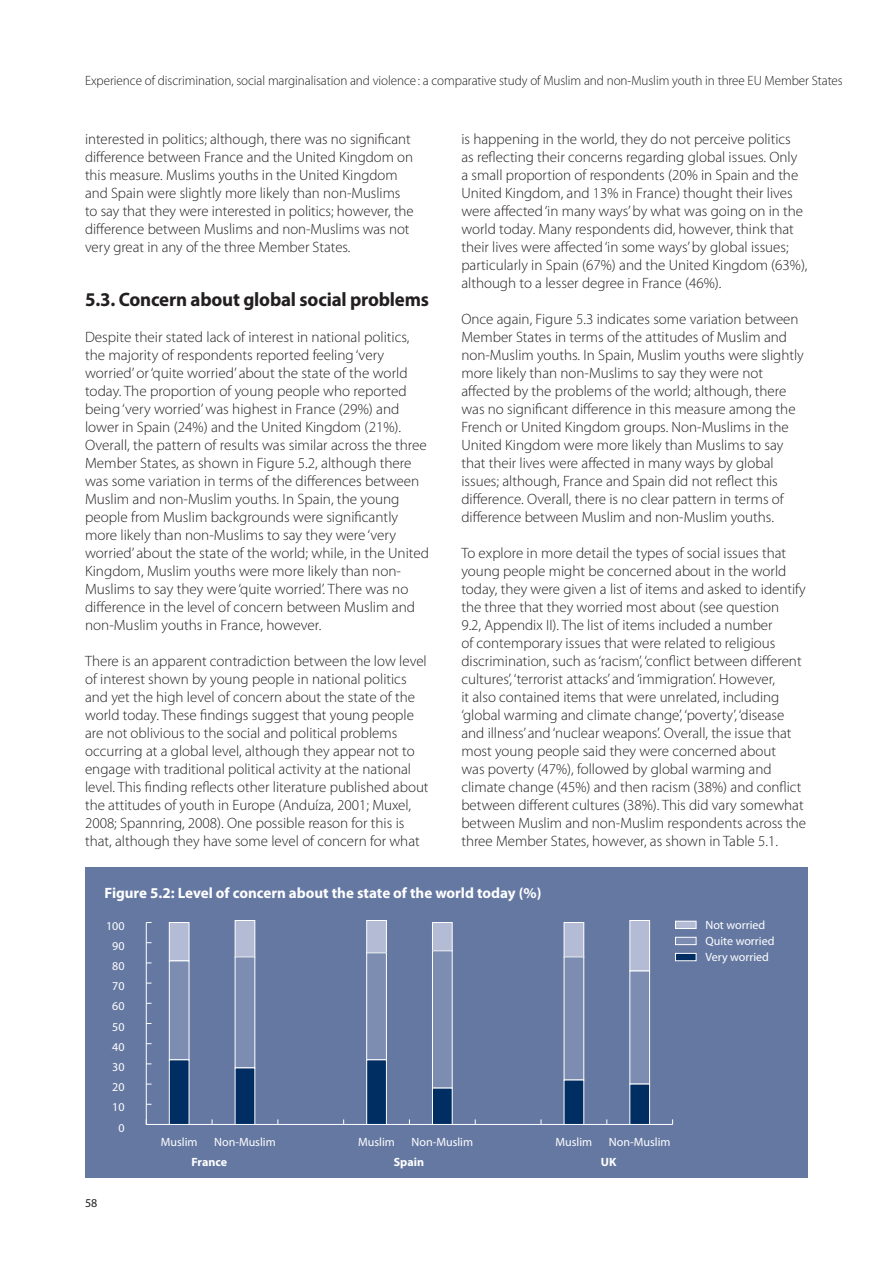
<style>
.page{position:relative;width:893px;height:1263px;background:#fff}
.page>*{position:absolute;margin:0;border:0;box-sizing:border-box;transform-origin:0 0}
.t1{font:700 19.5px "Myriad Pro";letter-spacing:-.01em;color:#231f20}
.t2{font:300 15px/18px "Myriad Pro";color:#231f20}
.t3{font:700 15px "Myriad Pro";color:#fff}
.t4{font:300 13.5px "Myriad Pro";letter-spacing:-.005em;color:#231f20}
.t5{font:12px/16.2px "Myriad Pro";color:#fff}
.t6{font:700 12px "Myriad Pro";color:#fff}
.t7{font:12px "Myriad Pro";color:#231f20}
</style>
<div class="page">
<div style="left:85px;top:867px;width:723px;height:311px;background:#6578a2"></div>
<div style="left:675px;top:921px;width:21px;height:7px;background:#b4bbd4"></div>
<div style="left:675px;top:921px;width:21px;height:8px;border:1px solid #fff"></div>
<div style="left:675px;top:937px;width:21px;height:8px;background:#7d8db2"></div>
<div style="left:675px;top:937px;width:21px;height:8px;border:1px solid #fff"></div>
<div style="left:675px;top:953px;width:21px;height:8px;background:#002d62"></div>
<div style="left:675px;top:953px;width:21px;height:8px;border:1px solid #fff"></div>
<hr style="left:146px;top:1124px;width:527px;height:1px;background:#fff">
<hr style="left:146px;top:922px;width:1px;height:202px;background:#fff">
<div style="left:169px;top:922px;width:20px;height:39px;background:#b4bbd4"></div>
<div style="left:169px;top:922px;width:20px;height:39px;border:1px solid #fff"></div>
<div style="left:235px;top:920px;width:20px;height:37px;background:#b4bbd4"></div>
<div style="left:235px;top:920px;width:20px;height:37px;border:1px solid #fff"></div>
<div style="left:367px;top:920px;width:19px;height:33px;background:#b4bbd4"></div>
<div style="left:366px;top:920px;width:21px;height:33px;border:1px solid #fff"></div>
<div style="left:432px;top:922px;width:20px;height:29px;background:#b4bbd4"></div>
<div style="left:432px;top:922px;width:21px;height:29px;border:1px solid #fff"></div>
<div style="left:564px;top:922px;width:20px;height:35px;background:#b4bbd4"></div>
<div style="left:564px;top:922px;width:20px;height:35px;border:1px solid #fff"></div>
<div style="left:630px;top:920px;width:20px;height:51px;background:#b4bbd4"></div>
<div style="left:629px;top:920px;width:21px;height:51px;border:1px solid #fff"></div>
<div style="left:169px;top:961px;width:20px;height:99px;background:#7d8db2"></div>
<div style="left:169px;top:960px;width:20px;height:100px;border:1px solid #fff"></div>
<div style="left:235px;top:957px;width:20px;height:111px;background:#7d8db2"></div>
<div style="left:235px;top:956px;width:20px;height:112px;border:1px solid #fff"></div>
<div style="left:367px;top:953px;width:19px;height:107px;background:#7d8db2"></div>
<div style="left:366px;top:952px;width:21px;height:108px;border:1px solid #fff"></div>
<div style="left:432px;top:951px;width:20px;height:137px;background:#7d8db2"></div>
<div style="left:432px;top:950px;width:21px;height:138px;border:1px solid #fff"></div>
<div style="left:564px;top:957px;width:20px;height:123px;background:#7d8db2"></div>
<div style="left:564px;top:956px;width:20px;height:124px;border:1px solid #fff"></div>
<div style="left:630px;top:971px;width:20px;height:113px;background:#7d8db2"></div>
<div style="left:629px;top:970px;width:21px;height:114px;border:1px solid #fff"></div>
<div style="left:169px;top:1060px;width:20px;height:64px;background:#002d62"></div>
<div style="left:169px;top:1059px;width:20px;height:66px;border:1px solid #fff"></div>
<div style="left:235px;top:1068px;width:20px;height:56px;background:#002d62"></div>
<div style="left:367px;top:1060px;width:19px;height:64px;background:#002d62"></div>
<div style="left:366px;top:1059px;width:21px;height:66px;border:1px solid #fff"></div>
<div style="left:432px;top:1088px;width:20px;height:36px;background:#002d62"></div>
<div style="left:432px;top:1088px;width:21px;height:37px;border:1px solid #fff"></div>
<div style="left:564px;top:1080px;width:20px;height:44px;background:#002d62"></div>
<div style="left:630px;top:1084px;width:20px;height:40px;background:#002d62"></div>
<div style="left:629px;top:1084px;width:21px;height:41px;border:1px solid #fff"></div>
<p class="t4" style="left:85px;top:75px;width:759px">Experience of discrimination, social marginalisation and violence : a comparative study of Muslim and non-Muslim youth in three EU Member States</p>
<p class="t2" style="left:85px;top:131px;width:330px">interested in politics; although, there was no significant difference between France and the United Kingdom on this measure. Muslims youths in the United Kingdom and Spain were slightly more likely than non-Muslims to say that they were interested in politics; however, the difference between Muslims and non-Muslims was not very great in any of the three Member States.</p>
<h1 class="t1" style="left:85px;top:292px;width:345px">5.3. Concern about global social problems</h1>
<p class="t2" style="left:85px;top:329px;width:345px">Despite their stated lack of interest in national politics, the majority of respondents reported feeling ‘very worried’ or ‘quite worried’ about the state of the world today. The proportion of young people who reported being ‘very worried’ was highest in France (29%) and lower in Spain (24%) and the United Kingdom (21%).<br>Overall, the pattern of results was similar across the three Member States, as shown in Figure 5.2, although there was some variation in terms of the differences between Muslim and non-Muslim youths. In Spain, the young people from Muslim backgrounds were significantly more likely than non-Muslims to say they were ‘very worried’ about the state of the world; while, in the United Kingdom, Muslim youths were more likely than non-Muslims to say they were ‘quite worried’. There was no difference in the level of concern between Muslim and non-Muslim youths in France, however.</p>
<p class="t2" style="left:85px;top:653px;width:345px">There is an apparent contradiction between the low level of interest shown by young people in national politics and yet the high level of concern about the state of the world today. These findings suggest that young people are not oblivious to the social and political problems occurring at a global level, although they appear not to engage with traditional political activity at the national level. This finding reflects other literature published about the attitudes of youth in Europe (Anduíza, 2001; Muxel, 2008; Spannring, 2008). One possible reason for this is that, although they have some level of concern for what</p>
<p class="t2" style="left:461px;top:131px;width:348px">is happening in the world, they do not perceive politics<br>as reflecting their concerns regarding global issues. Only a small proportion of respondents (20% in Spain and the United Kingdom, and 13% in France) thought their lives were affected ‘in many ways’ by what was going on in the world today. Many respondents did, however, think that their lives were affected ‘in some ways’ by global issues; particularly in Spain (67%) and the United Kingdom (63%), although to a lesser degree in France (46%).</p>
<p class="t2" style="left:461px;top:311px;width:344px">Once again, Figure 5.3 indicates some variation between Member States in terms of the attitudes of Muslim and non-Muslim youths. In Spain, Muslim youths were slightly more likely than non-Muslims to say they were not affected by the problems of the world; although, there was no significant difference in this measure among the French or United Kingdom groups. Non-Muslims in the United Kingdom were more likely than Muslims to say that their lives were affected in many ways by global issues; although, France and Spain did not reflect this difference. Overall, there is no clear pattern in terms of difference between Muslim and non-Muslim youths.</p>
<p class="t2" style="left:461px;top:545px;width:346px">To explore in more detail the types of social issues that young people might be concerned about in the world today, they were given a list of items and asked to identify the three that they worried most about (see question<br>9.2, Appendix II). The list of items included a number<br>of contemporary issues that were related to religious discrimination, such as ‘racism’, ‘conflict between different cultures’, ‘terrorist attacks’ and ‘immigration’. However,<br>it also contained items that were unrelated, including ‘global warming and climate change’, ‘poverty’, ‘disease and illness’ and ‘nuclear weapons’. Overall, the issue that most young people said they were concerned about<br>was poverty (47%), followed by global warming and climate change (45%) and then racism (38%) and conflict between different cultures (38%). This did vary somewhat between Muslim and non-Muslim respondents across the three Member States, however, as shown in Table 5.1.</p>
<p class="t3" style="left:104px;top:887px;width:439px">Figure 5.2: Level of concern about the state of the world today (%)</p>
<p class="t5" style="left:106px;top:918px;width:20px">100</p>
<p class="t5" style="left:705px;top:917px;width:71px">Not worried<br>Quite worried<br>Very worried</p>
<p class="t5" style="left:112px;top:938px;width:14px">90</p>
<p class="t5" style="left:112px;top:958px;width:14px">80</p>
<p class="t5" style="left:112px;top:979px;width:14px">70</p>
<p class="t5" style="left:112px;top:999px;width:14px">60</p>
<p class="t5" style="left:112px;top:1019px;width:14px">50</p>
<p class="t5" style="left:112px;top:1039px;width:14px">40</p>
<p class="t5" style="left:112px;top:1059px;width:14px">30</p>
<p class="t5" style="left:112px;top:1080px;width:14px">20</p>
<p class="t5" style="left:112px;top:1100px;width:14px">10</p>
<p class="t5" style="left:118px;top:1120px;width:8px">0</p>
<p class="t7" style="left:85px;top:1199px;width:14px">58</p>
<p class="t5" style="left:161px;top:1135px;width:38px">Muslim</p>
<p class="t5" style="left:214px;top:1135px;width:63px">Non-Muslim</p>
<p class="t5" style="left:358px;top:1135px;width:38px">Muslim</p>
<p class="t5" style="left:412px;top:1135px;width:63px">Non-Muslim</p>
<p class="t5" style="left:556px;top:1135px;width:38px">Muslim</p>
<p class="t5" style="left:609px;top:1135px;width:63px">Non-Muslim</p>
<p class="t6" style="left:192px;top:1158px;width:37px">France</p>
<p class="t6" style="left:394px;top:1158px;width:32px">Spain</p>
<p class="t6" style="left:601px;top:1158px;width:17px">UK</p>
</div>
